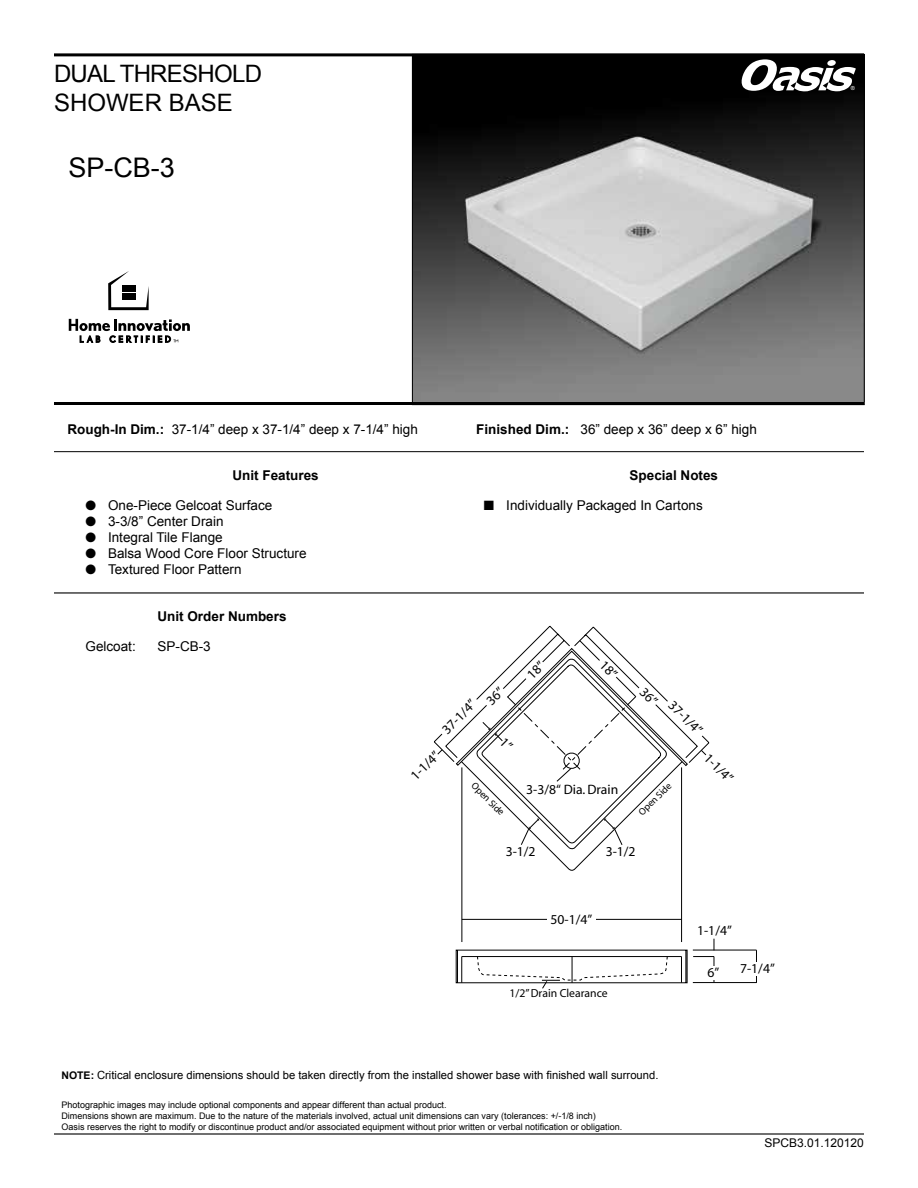
<style>
.page{position:relative;width:918px;height:1188px;background:#fff}
.page>*{position:absolute;margin:0;border:0;box-sizing:border-box;transform-origin:0 0}
.t1{font:27px "Arial";color:#000}
.t2{font:24px/28.8px "Arial";letter-spacing:-.03em;color:#000}
.t3{font:13.65px "Myriad";color:#000}
.t4{font:13.5px "Arial";color:#000}
.t5{font:700 13.5px "Arial";color:#000}
.t6{font:12px "Arial";color:#000}
.t7{font:11.7px "Myriad";color:#000}
.t8{font:11.25px "Arial";color:#000}
.t9{font:9.75px "Myriad";color:#000}
.t10{font:9px/10.8px "Arial";color:#000}
.t11{font:5.55px "Arial";color:#fff}
.s1{font-weight:700}
.s2{font-weight:700;font-size:10.5px}
</style>
<div class="page">
<hr style="left:756px;top:950px;width:1px;height:33px;background:#000">
<div style="left:748px;top:962px;width:16px;height:14px;background:#fff"></div>
<hr style="left:54px;top:592px;width:810px;height:2px;background:#000">
<hr style="left:54px;top:451px;width:810px;height:1px;background:#000">
<img style="left:414px;top:56px;width:449px;height:345px">
<hr style="left:54px;top:1133px;width:810px;height:2px;background:#000">
<svg style="left:742px;top:59px;width:114px;height:32px"></svg>
<hr style="left:54px;top:402px;width:810px;height:3px;background:#000">
<hr style="left:54px;top:53px;width:810px;height:3px;background:#000">
<svg style="left:108px;top:271px;width:41px;height:39px"></svg>
<svg style="left:69px;top:319px;width:121px;height:24px"></svg>
<svg style="left:434px;top:626px;width:281px;height:363px"></svg>
<h2 class="t2" style="left:54px;top:60px;width:210px">DUAL THRESHOLD<br>SHOWER BASE</h2>
<h1 class="t1" style="left:68px;top:150px;width:108px">SP-CB-3</h1>
<p class="t11" style="left:851px;top:85px;width:6px">®</p>
<h3 class="t4" style="left:68px;top:420px;width:352px"><span class="s1">Rough-In Dim.:</span> 37-1/4” deep x 37-1/4” deep x 7-1/4” high</h3>
<h3 class="t4" style="left:476px;top:420px;width:282px"><span class="s1">Finished Dim.:</span> 36” deep x 36” deep x 6” high</h3>
<h3 class="t5" style="left:630px;top:466px;width:90px">Special Notes</h3>
<h3 class="t4" style="left:484px;top:496px;width:221px">■ Individually Packaged In Cartons</h3>
<h3 class="t5" style="left:233px;top:466px;width:88px">Unit Features</h3>
<h3 class="t4" style="left:86px;top:496px;width:188px">● One-Piece Gelcoat Surface</h3>
<h3 class="t4" style="left:86px;top:512px;width:140px">● 3-3/8” Center Drain</h3>
<h3 class="t4" style="left:86px;top:528px;width:139px">● Integral Tile Flange</h3>
<h3 class="t4" style="left:86px;top:545px;width:223px">● Balsa Wood Core Floor Structure</h3>
<h3 class="t4" style="left:86px;top:561px;width:158px">● Textured Floor Pattern</h3>
<h3 class="t5" style="left:157px;top:608px;width:131px">Unit Order Numbers</h3>
<h3 class="t4" style="left:86px;top:637px;width:52px">Gelcoat:</h3>
<h3 class="t4" style="left:157px;top:637px;width:55px">SP-CB-3</h3>
<h3 class="t3" style="left:440px;top:726px;width:43px;rotate:-45deg">37-1/4”</h3>
<h3 class="t3" style="left:676px;top:698px;width:43px;rotate:45deg">37-1/4”</h3>
<h3 class="t3" style="left:408px;top:773px;width:36px;rotate:-45deg">1-1/4”</h3>
<p class="t9" style="left:476px;top:780px;width:44px;rotate:45deg">Open Side</p>
<h3 class="t3" style="left:526px;top:783px;width:94px">3-3/8“ Dia. Drain</h3>
<p class="t9" style="left:637px;top:810px;width:44px;rotate:-45deg">Open Side</p>
<h3 class="t3" style="left:506px;top:845px;width:31px">3-1/2</h3>
<h3 class="t3" style="left:606px;top:845px;width:31px">3-1/2</h3>
<h3 class="t3" style="left:551px;top:913px;width:43px">50-1/4”</h3>
<p class="t7" style="left:509px;top:988px;width:100px">1/2” Drain Clearance</p>
<h3 class="t3" style="left:711px;top:751px;width:36px;rotate:45deg">1-1/4”</h3>
<h3 class="t3" style="left:697px;top:924px;width:36px">1-1/4”</h3>
<h3 class="t3" style="left:707px;top:966px;width:13px">6”</h3>
<h3 class="t3" style="left:740px;top:962px;width:36px">7-1/4”</h3>
<p class="t8" style="left:62px;top:1067px;width:599px"><span class="s2">NOTE:</span> Critical enclosure dimensions should be taken directly from the installed shower base with finished wall surround.</p>
<p class="t10" style="left:62px;top:1100px;width:562px">Photographic images may include optional components and appear different than actual product.<br>Dimensions shown are maximum. Due to the nature of the materials involved, actual unit dimensions can vary (tolerances: +/-1/8 inch)<br>Oasis reserves the right to modify or discontinue product and/or associated equipment without prior written or verbal notification or obligation.</p>
<h3 class="t6" style="left:765px;top:1135px;width:101px">SPCB3.01.120120</h3>
</div>
